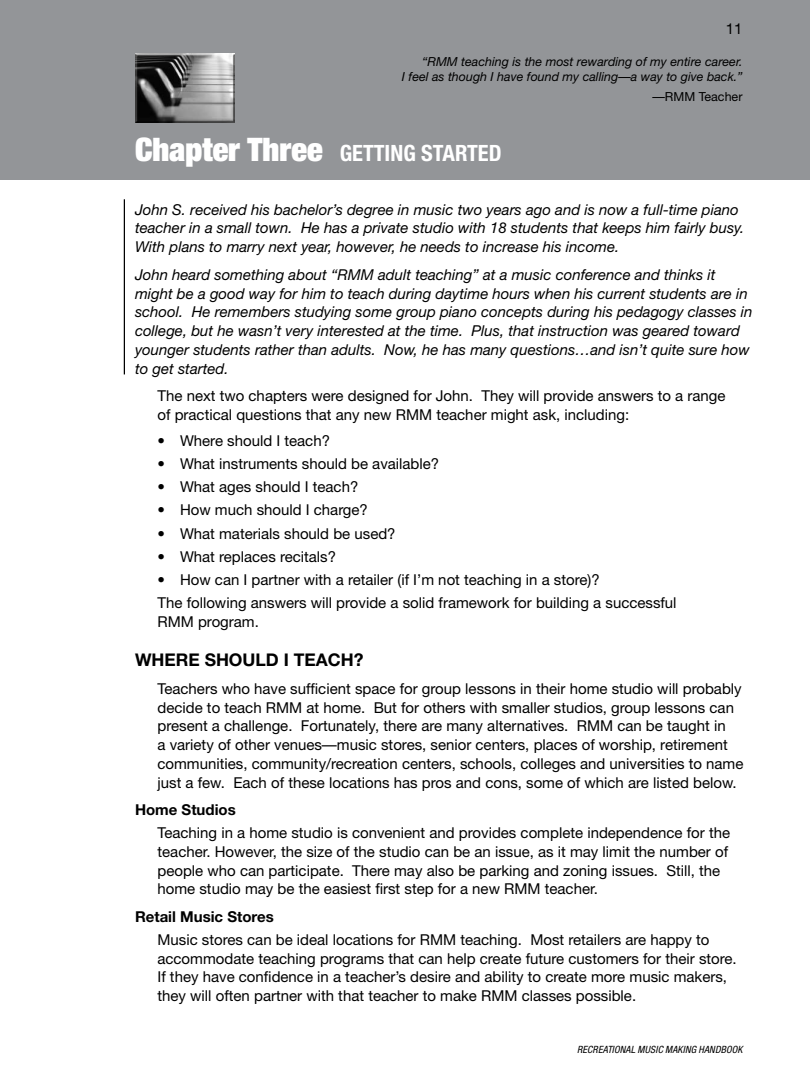
<style>
.page{position:relative;width:810px;height:1080px;background:#fff}
.page>*{position:absolute;margin:0;border:0;box-sizing:border-box;transform-origin:0 0}
.t1{font:700 condensed 22.5px "Helvetica Neue";color:#fff}
.t2{font:700 17.5px "Helvetica Neue";color:#000}
.t3{font:15px/18.8px "Helvetica Neue";color:#000}
.t4{font:italic 15px/18.8px "Helvetica Neue";color:#000}
.t5{font:700 15px "Helvetica Neue";color:#000}
.t6{font:italic 12.5px/15px "Helvetica Neue";color:#000;text-align:right}
.t7{font:12.5px "Helvetica Neue";color:#000}
.t8{font:italic condensed 10px "Helvetica Neue";letter-spacing:.02em;color:#000}
.s1{font-weight:900;font-stretch:expanded;font-size:32.5px}
</style>
<div class="page">
<div style="left:0;top:0;width:810px;height:180px;background:#939598"></div>
<img style="left:135px;top:54px;width:99px;height:69px">
<hr style="left:124px;top:199px;width:1px;height:175px;background:#000">
<p class="t3" style="left:726px;top:19px;width:18px">11</p>
<p class="t6" style="left:402px;top:54px;width:342px">“RMM teaching is the most rewarding of my entire career.<br>I feel as though I have found my calling—a way to give back.”</p>
<p class="t7" style="left:652px;top:89px;width:92px">—RMM Teacher</p>
<h1 class="t1" style="left:135px;top:140px;width:368px"><span class="s1">Chapter Three</span> GETTING STARTED</h1>
<p class="t4" style="left:135px;top:200px;width:611px">John S. received his bachelor’s degree in music two years ago and is now a full-time piano teacher in a small town. He has a private studio with 18 students that keeps him fairly busy.<br>With plans to marry next year, however, he needs to increase his income.</p>
<p class="t4" style="left:135px;top:265px;width:619px">John heard something about “RMM adult teaching” at a music conference and thinks it might be a good way for him to teach during daytime hours when his current students are in school. He remembers studying some group piano concepts during his pedagogy classes in college, but he wasn’t very interested at the time. Plus, that instruction was geared toward younger students rather than adults. Now, he has many questions…and isn’t quite sure how to get started.</p>
<p class="t3" style="left:158px;top:386px;width:570px">The next two chapters were designed for John. They will provide answers to a range of practical questions that any new RMM teacher might ask, including:</p>
<p class="t3" style="left:158px;top:431px;width:174px">• Where should I teach?</p>
<p class="t3" style="left:158px;top:454px;width:283px">• What instruments should be available?</p>
<p class="t3" style="left:158px;top:477px;width:202px">• What ages should I teach?</p>
<p class="t3" style="left:158px;top:500px;width:212px">• How much should I charge?</p>
<p class="t3" style="left:158px;top:524px;width:240px">• What materials should be used?</p>
<p class="t3" style="left:158px;top:547px;width:180px">• What replaces recitals?</p>
<p class="t3" style="left:158px;top:568px;width:521px;line-height:23.2px">• How can I partner with a retailer (if I’m not teaching in a store)?<br>The following answers will provide a solid framework for building a successful</p>
<p class="t3" style="left:158px;top:612px;width:103px">RMM program.</p>
<p class="t2" style="left:135px;top:649px;width:230px">Where Should I Teach?</p>
<p class="t3" style="left:158px;top:679px;width:587px">Teachers who have sufficient space for group lessons in their home studio will probably decide to teach RMM at home. But for others with smaller studios, group lessons can present a challenge. Fortunately, there are many alternatives. RMM can be taught in<br>a variety of other venues—music stores, senior centers, places of worship, retirement communities, community/recreation centers, schools, colleges and universities to name just a few. Each of these locations has pros and cons, some of which are listed below.</p>
<p class="t5" style="left:135px;top:800px;width:102px">Home Studios</p>
<p class="t3" style="left:158px;top:823px;width:574px">Teaching in a home studio is convenient and provides complete independence for the teacher. However, the size of the studio can be an issue, as it may limit the number of people who can participate. There may also be parking and zoning issues. Still, the home studio may be the easiest first step for a new RMM teacher.</p>
<p class="t5" style="left:135px;top:907px;width:140px">Retail Music Stores</p>
<p class="t3" style="left:158px;top:930px;width:581px">Music stores can be ideal locations for RMM teaching. Most retailers are happy to accommodate teaching programs that can help create future customers for their store.<br>If they have confidence in a teacher’s desire and ability to create more music makers, they will often partner with that teacher to make RMM classes possible.</p>
<p class="t8" style="left:577px;top:1044px;width:167px">RECREATIONAL MUSIC MAKING HANDBOOK</p>
</div>
